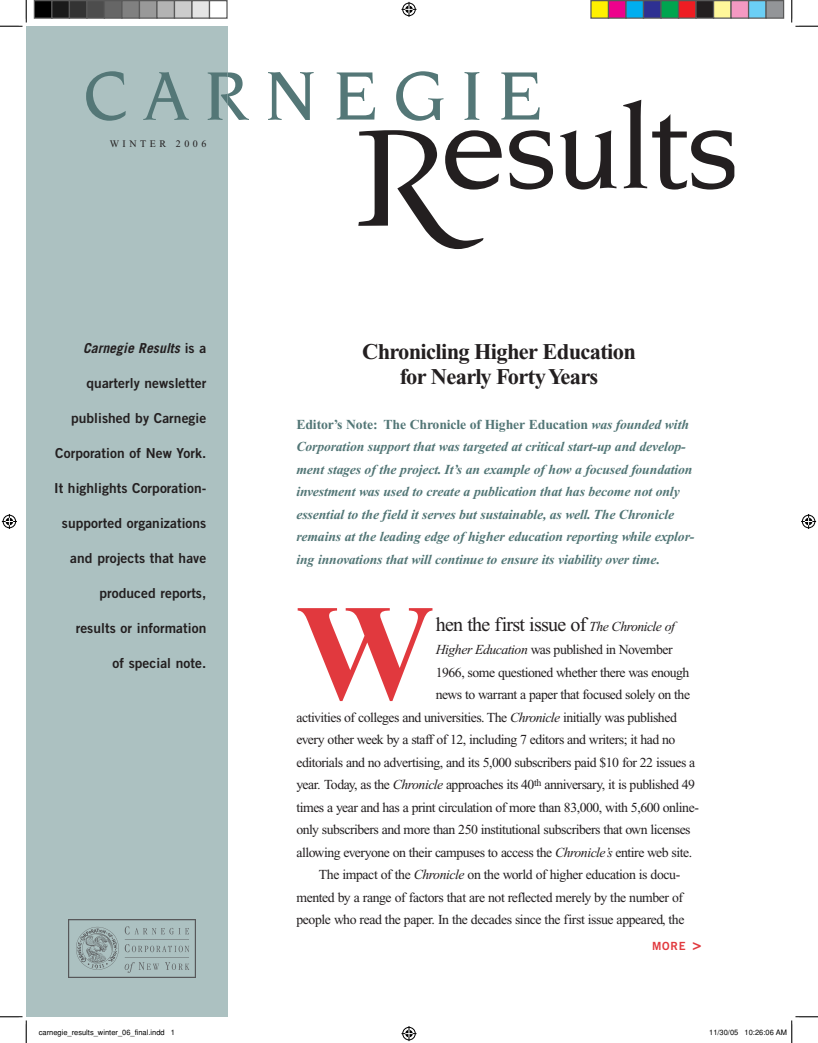
<style>
.page{position:relative;width:818px;height:1043px;background:#fff}
.page>*{position:absolute;margin:0;border:0;box-sizing:border-box;transform-origin:0 0}
.t1{font:700 137.25px "Times New Roman";color:#e1393e}
.t2{font:700 22.5px/25px "Times New Roman";letter-spacing:-.03em;color:#231f20;text-align:center}
.t3{font:20px "Times New Roman";letter-spacing:-.035em;color:#231f20}
.t4{font:13.75px "Times New Roman";letter-spacing:-.035em;color:#231f20}
.t5{font:italic 700 13.75px/22.5px "Times New Roman";letter-spacing:-.01em;color:#527676}
.t6{font:13.75px "Trade Gothic Bold Two";letter-spacing:.005em;color:#231f20}
.t7{font:italic 700 13.75px "Trade Gothic";letter-spacing:.005em;color:#231f20}
.t8{font:11.25px "Trade Gothic Bold Two";color:#e1393e}
.t9{font:10px "Times New Roman";letter-spacing:.35em;color:#231f20}
.t10{font:7.5px "Helvetica";color:#000}
.s1{font-family:"Trade Gothic Bold Two";font-weight:400;font-style:normal}
.s2{font-style:normal}
.s3{font-style:italic;font-size:13.75px}
.s4{font-style:italic}
.s5{font-size:15px}
</style>
<div class="page">
<div style="left:26px;top:26px;width:201px;height:990px;background:#acc1c1"></div>
<img style="left:68px;top:919px;width:128px;height:58px">
<svg style="left:358px;top:130px;width:143px;height:119px"></svg>
<svg style="left:509px;top:130px;width:44px;height:59px"></svg>
<svg style="left:560px;top:130px;width:56px;height:59px"></svg>
<svg style="left:623px;top:100px;width:111px;height:89px"></svg>
<svg style="left:86px;top:71px;width:40px;height:50px"></svg>
<svg style="left:143px;top:72px;width:46px;height:48px"></svg>
<svg style="left:208px;top:72px;width:41px;height:48px"></svg>
<svg style="left:268px;top:72px;width:45px;height:48px"></svg>
<svg style="left:336px;top:72px;width:39px;height:47px"></svg>
<svg style="left:396px;top:71px;width:47px;height:50px"></svg>
<svg style="left:464px;top:72px;width:15px;height:48px"></svg>
<svg style="left:501px;top:72px;width:38px;height:47px"></svg>
<svg style="left:0;top:0;width:27px;height:27px"></svg>
<svg style="left:0;top:1016px;width:27px;height:26px"></svg>
<svg style="left:791px;top:0;width:27px;height:27px"></svg>
<svg style="left:401px;top:2px;width:15px;height:15px"></svg>
<svg style="left:401px;top:1026px;width:15px;height:15px"></svg>
<svg style="left:2px;top:514px;width:15px;height:15px"></svg>
<svg style="left:801px;top:514px;width:15px;height:15px"></svg>
<div style="left:34px;top:1px;width:18px;height:17px;background:#000"></div>
<div style="left:34px;top:0;width:18px;height:19px;border:1px solid #595959"></div>
<div style="left:52px;top:1px;width:17px;height:17px;background:#1a1a1a"></div>
<div style="left:51px;top:0;width:19px;height:19px;border:1px solid #595959"></div>
<div style="left:69px;top:1px;width:18px;height:17px;background:#333"></div>
<div style="left:69px;top:0;width:19px;height:19px;border:1px solid #595959"></div>
<div style="left:87px;top:1px;width:17px;height:17px;background:#4d4d4d"></div>
<div style="left:86px;top:0;width:19px;height:19px;border:1px solid #595959"></div>
<div style="left:104px;top:1px;width:18px;height:17px;background:#666"></div>
<div style="left:104px;top:0;width:18px;height:19px;border:1px solid #595959"></div>
<div style="left:122px;top:1px;width:17px;height:17px;background:#808080"></div>
<div style="left:121px;top:0;width:19px;height:19px;border:1px solid #595959"></div>
<div style="left:139px;top:1px;width:18px;height:17px;background:#999"></div>
<div style="left:139px;top:0;width:19px;height:19px;border:1px solid #595959"></div>
<div style="left:157px;top:1px;width:17px;height:17px;background:#b3b3b3"></div>
<div style="left:156px;top:0;width:19px;height:19px;border:1px solid #595959"></div>
<div style="left:174px;top:1px;width:18px;height:17px;background:#ccc"></div>
<div style="left:174px;top:0;width:18px;height:19px;border:1px solid #595959"></div>
<div style="left:192px;top:1px;width:17px;height:17px;background:#e5e5e5"></div>
<div style="left:191px;top:0;width:19px;height:19px;border:1px solid #595959"></div>
<div style="left:209px;top:0;width:19px;height:19px;border:1px solid #595959"></div>
<div style="left:591px;top:1px;width:17px;height:17px;background:#fff101"></div>
<div style="left:590px;top:0;width:19px;height:19px;border:1px solid #595959"></div>
<div style="left:608px;top:1px;width:18px;height:17px;background:#ed028c"></div>
<div style="left:608px;top:0;width:18px;height:19px;border:1px solid #595959"></div>
<div style="left:626px;top:1px;width:17px;height:17px;background:#00aeef"></div>
<div style="left:625px;top:0;width:19px;height:19px;border:1px solid #595959"></div>
<div style="left:643px;top:1px;width:18px;height:17px;background:#2e3092"></div>
<div style="left:642px;top:0;width:19px;height:19px;border:1px solid #595959"></div>
<div style="left:661px;top:1px;width:17px;height:17px;background:#00a54f"></div>
<div style="left:660px;top:0;width:19px;height:19px;border:1px solid #595959"></div>
<div style="left:678px;top:1px;width:18px;height:17px;background:#ee1d23"></div>
<div style="left:678px;top:0;width:18px;height:19px;border:1px solid #595959"></div>
<div style="left:696px;top:1px;width:17px;height:17px;background:#231f20"></div>
<div style="left:695px;top:0;width:19px;height:19px;border:1px solid #595959"></div>
<div style="left:713px;top:1px;width:18px;height:17px;background:#fff79a"></div>
<div style="left:712px;top:0;width:19px;height:19px;border:1px solid #595959"></div>
<div style="left:731px;top:1px;width:17px;height:17px;background:#f499c2"></div>
<div style="left:730px;top:0;width:19px;height:19px;border:1px solid #595959"></div>
<div style="left:748px;top:1px;width:18px;height:17px;background:#6bcff6"></div>
<div style="left:748px;top:0;width:18px;height:19px;border:1px solid #595959"></div>
<div style="left:766px;top:1px;width:17px;height:17px;background:#939598"></div>
<div style="left:765px;top:0;width:19px;height:19px;border:1px solid #595959"></div>
<svg style="left:791px;top:1016px;width:27px;height:26px"></svg>
<p class="t9" style="left:110px;top:138px;width:98px">WINTER 2006</p>
<p class="t7" style="left:83px;top:339px;width:125px">Carnegie Results <span class="s1">is a</span></p>
<p class="t6" style="left:87px;top:374px;width:121px">quarterly newsletter</p>
<p class="t6" style="left:71px;top:409px;width:137px">published by Carnegie</p>
<p class="t6" style="left:55px;top:444px;width:152px">Corporation of New York.</p>
<p class="t6" style="left:54px;top:479px;width:154px">It highlights Corporation-</p>
<p class="t6" style="left:62px;top:514px;width:146px">supported organizations</p>
<p class="t6" style="left:70px;top:549px;width:137px">and projects that have</p>
<p class="t6" style="left:99px;top:584px;width:108px">produced reports,</p>
<p class="t6" style="left:76px;top:619px;width:132px">results or information</p>
<p class="t6" style="left:112px;top:654px;width:95px">of special note.</p>
<h2 class="t2" style="left:362px;top:339px;width:275px">Chronicling Higher Education for Nearly Forty Years</h2>
<p class="t5" style="left:296px;top:413px;width:398px"><span class="s2">Editor’s Note: The Chronicle of Higher Education</span> was founded with Corporation support that was targeted at critical start-up and develop&shy;ment stages of the project. It’s an example of how a focused foundation investment was used to create a publication that has become not only essential to the field it serves but sustainable, as well. The Chronicle remains at the leading edge of higher education reporting while explor&shy;ing innovations that will continue to ensure its viability over time.</p>
<h1 class="t1" style="left:296px;top:577px;width:139px">W</h1>
<h3 class="t3" style="left:436px;top:614px;width:241px">hen the first issue of <span class="s3">The Chronicle of</span></h3>
<p class="t4" style="left:436px;top:642px;width:238px"><span class="s4">Higher Education</span> was published in November</p>
<p class="t4" style="left:436px;top:664px;width:255px">1966, some questioned whether there was enough</p>
<p class="t4" style="left:436px;top:687px;width:256px">news to warrant a paper that focused solely on the</p>
<p class="t4" style="left:296px;top:709px;width:382px">activities of colleges and universities. The <span class="s4">Chronicle</span> initially was published</p>
<p class="t4" style="left:296px;top:732px;width:380px">every other week by a staff of 12, including 7 editors and writers; it had no</p>
<p class="t4" style="left:296px;top:754px;width:400px">editorials and no advertising, and its 5,000 subscribers paid $10 for 22 issues a</p>
<p class="t4" style="left:296px;top:777px;width:400px">year<span class="s4">.</span> Today, as the <span class="s4">Chronicle</span> approaches its 40<sup>th</sup> anniversary, it is published 49</p>
<p class="t4" style="left:296px;top:799px;width:404px">times a year and has a print circulation of more than 83,000, with 5,600 online-</p>
<p class="t4" style="left:296px;top:822px;width:395px">only subscribers and more than 250 institutional subscribers that own licenses</p>
<p class="t4" style="left:296px;top:844px;width:397px">allowing everyone on their campuses to access the <span class="s4">Chronicle’s</span> entire web site.</p>
<p class="t4" style="left:319px;top:867px;width:363px">The impact of the <span class="s4">Chronicle</span> on the world of higher education is docu-</p>
<p class="t4" style="left:296px;top:889px;width:388px">mented by a range of factors that are not reflected merely by the number of</p>
<p class="t4" style="left:296px;top:912px;width:389px">people who read the paper. In the decades since the first issue appeared, the</p>
<p class="t8" style="left:652px;top:939px;width:51px">MORE <span class="s5">&gt;</span></p>
<p class="t10" style="left:39px;top:1028px;width:138px">carnegie_results_winter_06_final.indd 1</p>
<p class="t10" style="left:709px;top:1028px;width:79px">11/30/05 10:26:06 AM</p>
</div>
